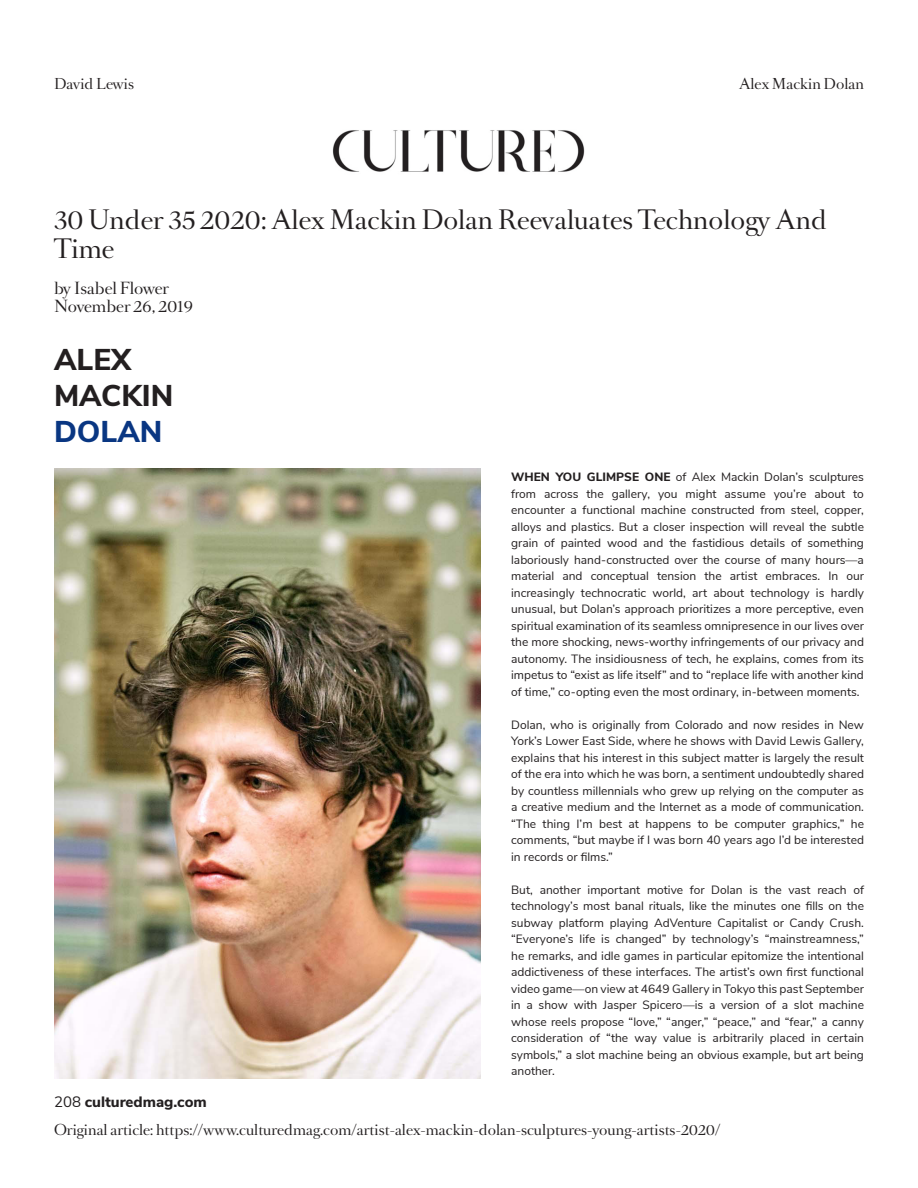
<style>
.page{position:relative;width:918px;height:1188px;background:#fff}
.page>*{position:absolute;margin:0;border:0;box-sizing:border-box;transform-origin:0 0}
.t1{font:800 30px "Nunito Sans";color:#231f20}
.t2{font:800 30px "Nunito Sans";color:#093682}
.t3{font:24px/28.8px "Romain BP Headline";color:#231f20}
.t4{font:15px "Romain BP Headline";color:#231f20}
.t5{font:800 15px "Nunito Sans";color:#231f20}
.t6{font:13.5px "Romain BP Headline";color:#231f20}
.t7{font:12px/16.5px "Nunito Sans";color:#231f20;text-align:justify}
.s1{font-weight:800}
.s2{font-weight:400}
</style>
<div class="page">
<img style="left:332px;top:130px;width:253px;height:42px">
<img style="left:54px;top:469px;width:427px;height:609px">
<p class="t6" style="left:54px;top:76px;width:82px">David Lewis</p>
<p class="t6" style="left:739px;top:76px;width:126px">Alex Mackin Dolan</p>
<p class="t3" style="left:54px;top:206px;width:774px">30 Under 35 2020: Alex Mackin Dolan Reevaluates Technology And<br>Time</p>
<p class="t4" style="left:54px;top:280px;width:117px">by Isabel Flower</p>
<p class="t4" style="left:54px;top:298px;width:140px">November 26, 2019</p>
<p class="t1" style="left:54px;top:337px;width:79px">ALEX</p>
<p class="t1" style="left:54px;top:373px;width:121px">MACKIN</p>
<p class="t2" style="left:54px;top:409px;width:110px">DOLAN</p>
<p class="t7" style="left:511px;top:468px;width:354px"><span class="s1">WHEN YOU GLIMPSE ONE</span> of Alex Mackin Dolan’s sculptures from across the gallery, you might assume you’re about to encounter a functional machine constructed from steel, copper, alloys and plastics. But a closer inspection will reveal the subtle grain of painted wood and the fastidious details of something laboriously hand-constructed over the course of many hours—a material and conceptual tension the artist embraces. In our increasingly technocratic world, art about technology is hardly unusual, but Dolan’s approach prioritizes a more perceptive, even spiritual examination of its seamless omnipresence in our lives over the more shocking, news-worthy infringements of our privacy and autonomy. The insidiousness of tech, he explains, comes from its impetus to “exist as life itself” and to “replace life with another kind of time,” co-opting even the most ordinary, in-between moments.</p>
<p class="t7" style="left:511px;top:715px;width:354px">Dolan, who is originally from Colorado and now resides in New York’s Lower East Side, where he shows with David Lewis Gallery, explains that his interest in this subject matter is largely the result of the era into which he was born, a sentiment undoubtedly shared by countless millennials who grew up relying on the computer as a creative medium and the Internet as a mode of communication. “The thing I’m best at happens to be computer graphics,” he comments, “but maybe if I was born 40 years ago I’d be interested in records or films.”</p>
<p class="t7" style="left:511px;top:880px;width:354px">But, another important motive for Dolan is the vast reach of technology’s most banal rituals, like the minutes one fills on the subway platform playing AdVenture Capitalist or Candy Crush. “Everyone’s life is changed” by technology’s “mainstreamness,” he remarks, and idle games in particular epitomize the intentional addictiveness of these interfaces. The artist’s own first functional video game—on view at 4649 Gallery in Tokyo this past September in a show with Jasper Spicero—is a version of a slot machine whose reels propose “love,” “anger,” “peace,” and “fear,” a canny consideration of “the way value is arbitrarily placed in certain symbols,” a slot machine being an obvious example, but art being another.</p>
<p class="t5" style="left:54px;top:1091px;width:154px"><span class="s2">208</span> culturedmag.com</p>
<p class="t6" style="left:54px;top:1122px;width:668px">Original article: https://www.culturedmag.com/artist-alex-mackin-dolan-sculptures-young-artists-2020/</p>
</div>
